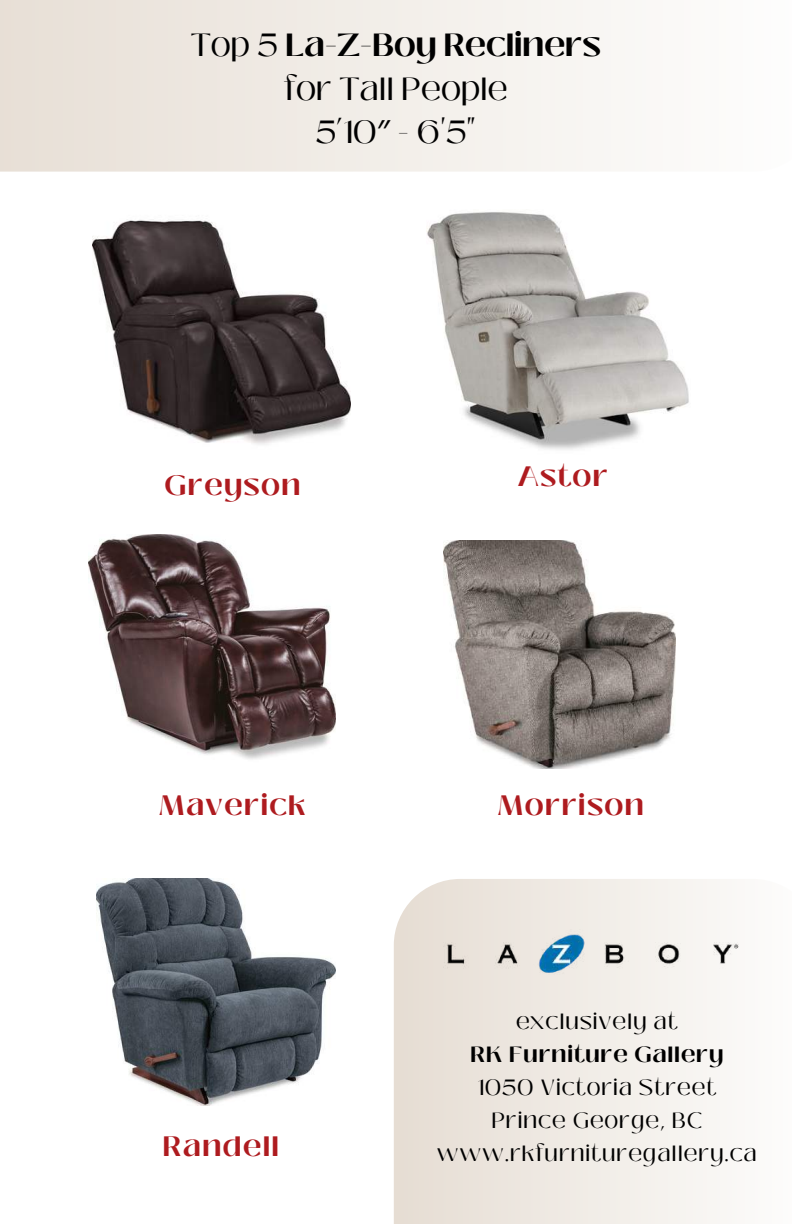
<style>
.page{position:relative;width:792px;height:1224px;background:#fff}
.page>*{position:absolute;margin:0;border:0;box-sizing:border-box;transform-origin:0 0}
.t1{font:32px/43.6px "Black Mango";color:#000;text-align:center}
.t2{font:700 28px "Black Mango";letter-spacing:.05em;color:#ae1b1f}
.t3{font:22px/33px "Black Mango";letter-spacing:.04em;color:#000;text-align:center}
.t4{font:700 22px "Black Mango";letter-spacing:.04em;color:#000}
.s1{font-weight:700}
.s2{font-family:"Noto Sans"}
</style>
<div class="page">
<img style="left:92px;top:220px;width:258px;height:225px">
<svg style="left:0;top:0;width:625px;height:172px;fill:#f0ece5"></svg>
<img style="left:88px;top:534px;width:248px;height:226px">
<img style="left:427px;top:212px;width:262px;height:238px">
<img style="left:443px;top:540px;width:233px;height:228px">
<img style="left:97px;top:879px;width:238px;height:226px">
<svg style="left:394px;top:879px;width:333px;height:345px;fill:#efeae3"></svg>
<img style="left:443px;top:929px;width:296px;height:47px">
<h1 class="t1" style="left:191px;top:24px;width:412px">Top 5 <span class="s1">La-Z-Boy Recliners </span>for Tall People<br>5’10<span class="s2">″</span> - 6'5"</h1>
<p class="t2" style="left:165px;top:464px;width:137px">Greyson</p>
<p class="t2" style="left:518px;top:455px;width:92px">Astor</p>
<p class="t2" style="left:159px;top:784px;width:148px">Maverick</p>
<p class="t2" style="left:498px;top:784px;width:148px">Morrison</p>
<p class="t2" style="left:163px;top:1126px;width:118px">Randell</p>
<p class="t3" style="left:516px;top:1005px;width:163px">exclusively at</p>
<p class="t4" style="left:471px;top:1038px;width:254px">RK Furniture Gallery</p>
<p class="t3" style="left:437px;top:1071px;width:322px">1050 Victoria Street<br>Prince George, BC www.rkfurnituregallery.ca</p>
</div>
